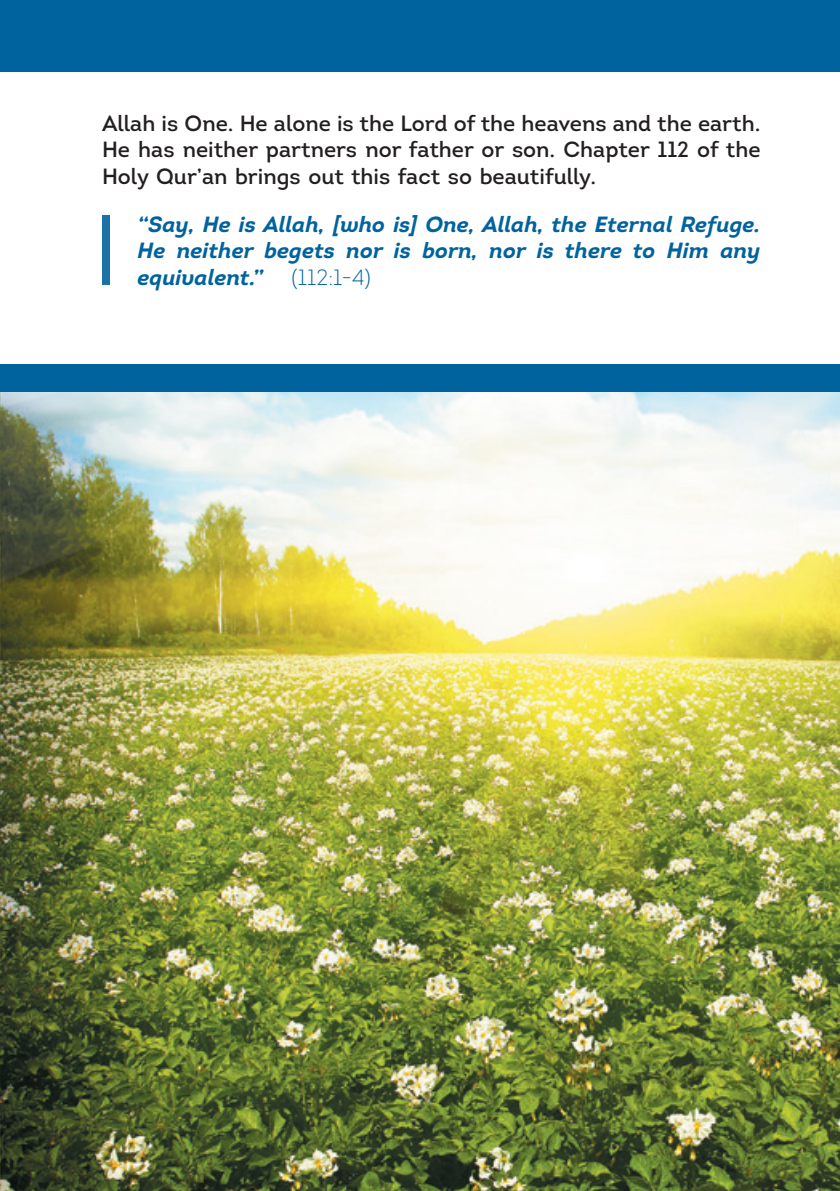
<style>
.page{position:relative;width:840px;height:1191px;background:#fff}
.page>*{position:absolute;margin:0;border:0;box-sizing:border-box;transform-origin:0 0}
.t1{font:22px/26.4px "Intro";color:#231f20;text-align:justify}
.t2{font:italic 700 22px/26.4px "Intro";color:#00639e;text-align:justify}
.t3{font:300 22px "Intro";color:#00639e}
</style>
<div class="page">
<img style="left:0;top:392px;width:839px;height:799px">
<div style="left:0;top:0;width:839px;height:392px;background:#00639e"></div>
<div style="left:0;top:72px;width:839px;height:291px;background:#fff"></div>
<div style="left:102px;top:215px;width:7px;height:69px;background:#1a72a7"></div>
<p class="t1" style="left:102px;top:110px;width:659px">Allah is One. He alone is the Lord of the heavens and the earth.<br>He has neither partners nor father or son. Chapter 112 of the Holy Qur’an brings out this fact so beautifully.</p>
<p class="t2" style="left:137px;top:211px;width:624px">“Say, He is Allah, [who is] One, Allah, the Eternal Refuge.<br>He neither begets nor is born, nor is there to Him any equivalent.”</p>
<p class="t3" style="left:291px;top:263px;width:81px">(112:1-4)</p>
</div>
